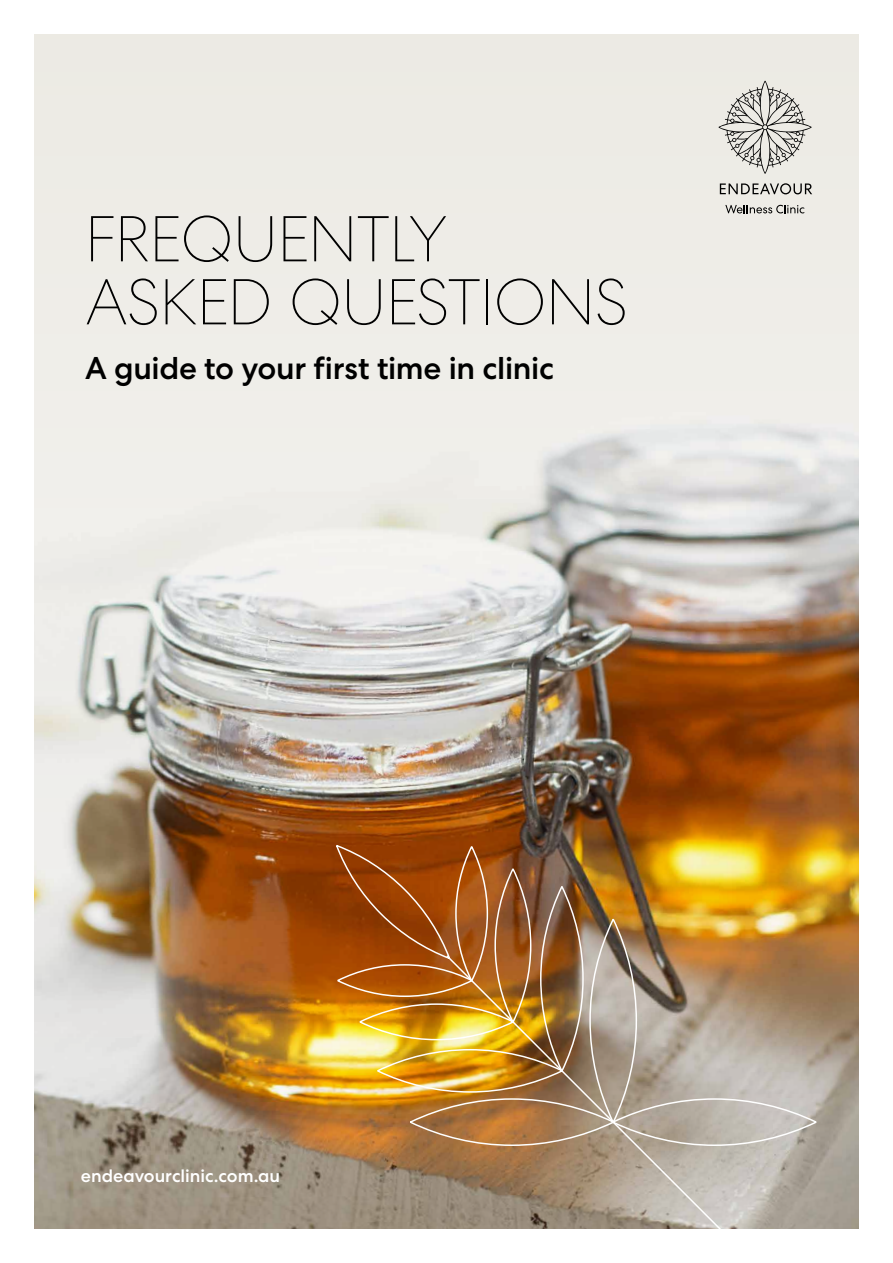
<style>
.page{position:relative;width:893px;height:1263px;background:#fff}
.page>*{position:absolute;margin:0;border:0;box-sizing:border-box;transform-origin:0 0}
.t1{font:100 64.5px/63px "Centra No 2";letter-spacing:-.015em;color:#000}
.t2{font:500 31.5px "Centra No 2";letter-spacing:-.01em;color:#000}
.t3{font:500 18px "Centra No 2";color:#fff}
</style>
<div class="page">
<img style="left:34px;top:34px;width:825px;height:1195px">
<img style="left:445px;top:954px;width:294px;height:275px">
<div style="left:359px;top:1003px;width:155px;height:37px;border:1px solid #fff;border-radius:50%"></div>
<div style="left:337px;top:964px;width:136px;height:33px;border:1px solid #fff;border-radius:50%"></div>
<svg style="left:334px;top:843px;width:117px;height:117px;background:#9a450a"></svg>
<div style="left:377px;top:1049px;width:186px;height:44px;border:1px solid #fff;border-radius:50%"></div>
<div style="left:410px;top:1098px;width:204px;height:48px;border:1px solid #fff;border-radius:50%"></div>
<div style="left:494px;top:868px;width:37px;height:155px;border:1px solid #fff;border-radius:50%"></div>
<div style="left:455px;top:846px;width:33px;height:135px;border:1px solid #fff;border-radius:50%"></div>
<div style="left:540px;top:886px;width:44px;height:186px;border:1px solid #fff;border-radius:50%"></div>
<div style="left:589px;top:918px;width:48px;height:205px;border:1px solid #fff;border-radius:50%"></div>
<div style="left:612px;top:1098px;width:205px;height:48px;border:1px solid #fff;border-radius:50%"></div>
<svg style="left:719px;top:81px;width:92px;height:93px;background:#cac8c3"></svg>
<svg style="left:720px;top:183px;width:92px;height:11px"></svg>
<svg style="left:725px;top:205px;width:79px;height:8px"></svg>
<h1 class="t1" style="left:85px;top:208px;width:544px">FREQUENTLY<br>ASKED QUESTIONS</h1>
<p class="t2" style="left:85px;top:350px;width:470px">A guide to your first time in clinic</p>
<p class="t3" style="left:81px;top:1165px;width:201px">endeavourclinic.com.au</p>
</div>
